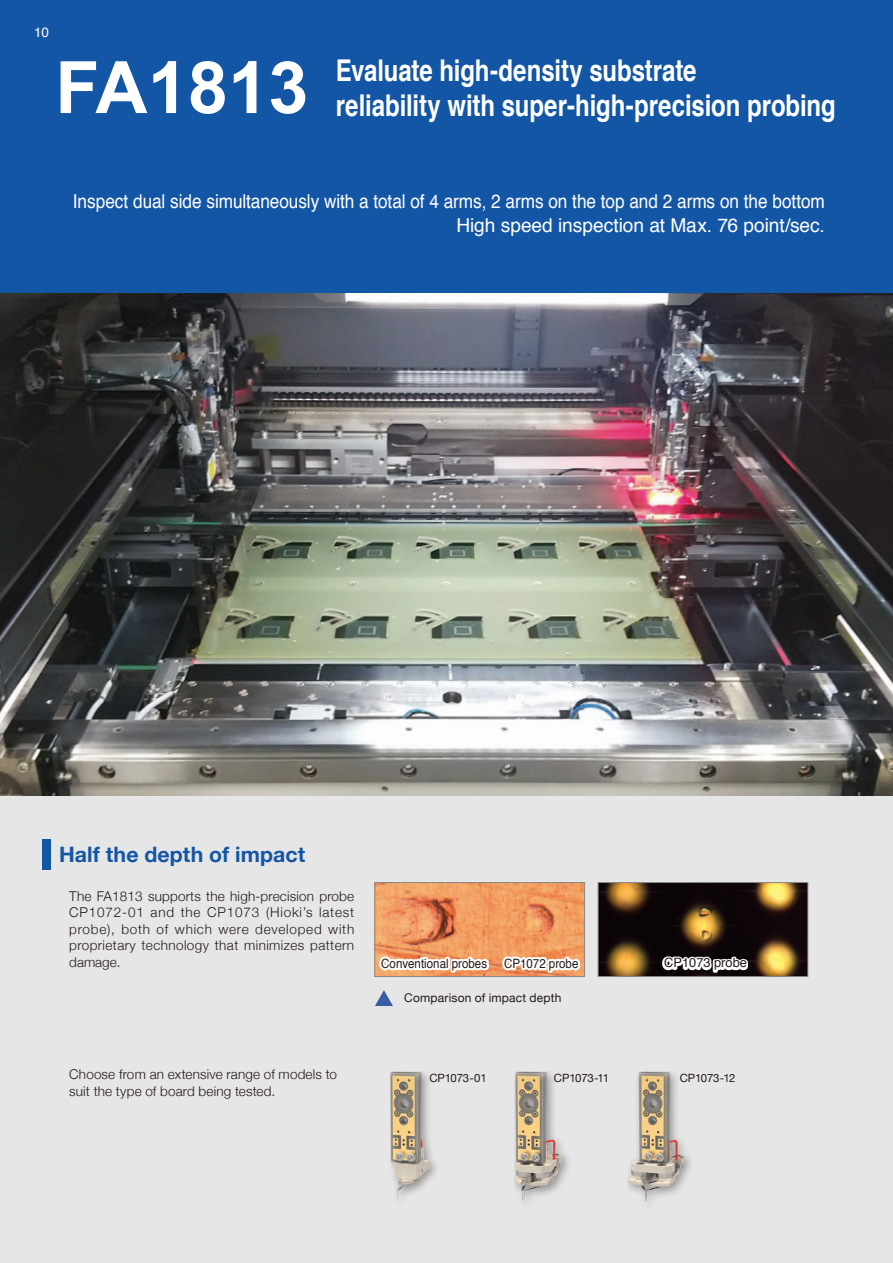
<style>
.page{position:relative;width:893px;height:1263px;background:#fff}
.page>*{position:absolute;margin:0;border:0;box-sizing:border-box;transform-origin:0 0}
.t1{font:700 72.3px "Arial";color:#fff}
.t2{font:700 30px/34.5px "Helvetica";letter-spacing:-.005em;color:#fff;scale:.8 1}
.t3{font:700 21.3px "Helvetica Neue";letter-spacing:.005em;color:#1456a6}
.t4{font:19.2px/24.5px "Helvetica";letter-spacing:-.005em;color:#fff;text-align:right;scale:.9 1}
.t5{font:300 13.5px/16.5px "Helvetica Neue";letter-spacing:.015em;color:#231916;text-align:justify}
.t6{font:13.5px "Helvetica";color:#fff}
.t7{font:12.9px "Helvetica";color:#231916;scale:.9 1}
.t8{font:12.9px "Helvetica";color:#231916}
.t9{font:12px "Helvetica Neue";letter-spacing:.015em;color:#231916}
.t10{font:11.4px "Helvetica Neue";letter-spacing:-.02em;color:#231916}
</style>
<div class="page">
<div style="left:0;top:782px;width:893px;height:481px;background:#e6e6e7"></div>
<div style="left:0;top:0;width:893px;height:293px;background:#1456a6"></div>
<img style="left:0;top:293px;width:893px;height:503px">
<div style="left:43px;top:840px;width:8px;height:30px;background:#1456a6"></div>
<img style="left:377px;top:884px;width:206px;height:91px">
<div style="left:375px;top:882px;width:210px;height:95px;border:1px solid #898989"></div>
<svg style="left:380px;top:956px;width:109px;height:17px;background:#f9dcc9"></svg>
<svg style="left:502px;top:956px;width:78px;height:17px"></svg>
<svg style="left:375px;top:990px;width:18px;height:16px"></svg>
<img style="left:600px;top:884px;width:206px;height:91px">
<div style="left:598px;top:882px;width:210px;height:95px;border:1px solid #898989"></div>
<svg style="left:663px;top:956px;width:85px;height:16px"></svg>
<div style="left:390px;top:1072px;width:50px;height:138px;background:#231916;opacity:.4"></div>
<img style="left:390px;top:1072px;width:40px;height:130px">
<div style="left:514px;top:1072px;width:59px;height:139px;background:#231916;opacity:.4"></div>
<img style="left:514px;top:1072px;width:48px;height:129px">
<img style="left:628px;top:1072px;width:56px;height:129px">
<p class="t6" style="left:34px;top:22px;width:17px">10</p>
<h1 class="t1" style="left:55px;top:40px;width:255px">FA1813</h1>
<h2 class="t2" style="left:336px;top:54px;width:626px">Evaluate high-density substrate<br>reliability with super-high-precision probing</h2>
<h3 class="t4" style="left:73px;top:189px;width:837px">Inspect dual side simultaneously with a total of 4 arms, 2 arms on the top and 2 arms on the bottom<br>High speed inspection at Max. 76 point/sec.</h3>
<h3 class="t3" style="left:59px;top:838px;width:248px">Half the depth of impact</h3>
<p class="t5" style="left:69px;top:886px;width:286px">The FA1813 supports the high-precision probe CP1072-01 and the CP1073 (Hioki’s latest probe), both of which were developed with proprietary technology that minimizes pattern damage.</p>
<p class="t7" style="left:381px;top:953px;width:119px">Conventional probes</p>
<p class="t7" style="left:504px;top:953px;width:84px">CP1072 probe</p>
<p class="t9" style="left:404px;top:989px;width:159px">Comparison of impact depth</p>
<p class="t8" style="left:664px;top:953px;width:84px">CP1073 probe</p>
<p class="t5" style="left:69px;top:1065px;width:269px">Choose from an extensive range of models to</p>
<p class="t10" style="left:429px;top:1070px;width:59px">CP1073-01</p>
<p class="t10" style="left:554px;top:1070px;width:57px">CP1073-11</p>
<p class="t10" style="left:680px;top:1070px;width:57px">CP1073-12</p>
<p class="t5" style="left:69px;top:1082px;width:207px">suit the type of board being tested.</p>
</div>
